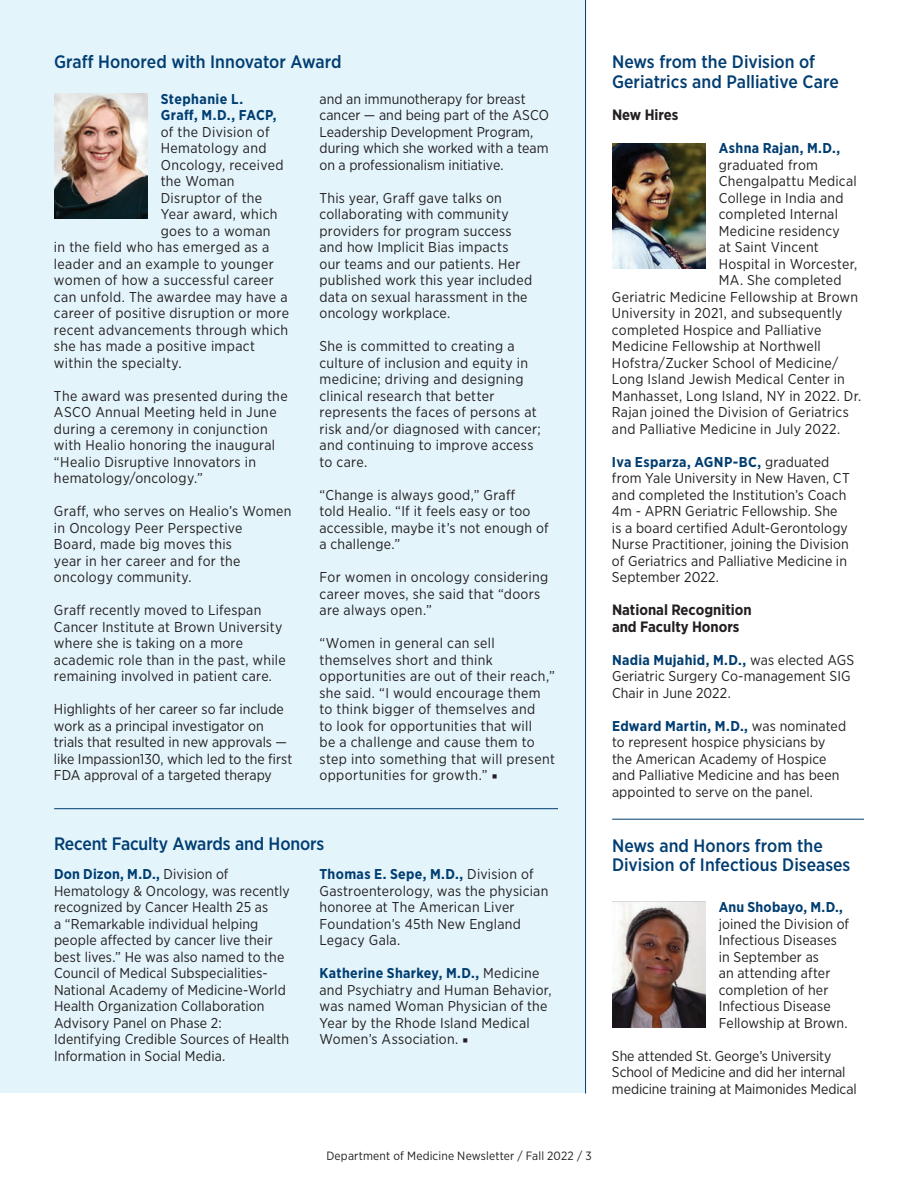
<style>
.page{position:relative;width:918px;height:1188px;background:#fff}
.page>*{position:absolute;margin:0;border:0;box-sizing:border-box;transform-origin:0 0}
.HEADER_1{font:500 18px/19.5px "Gotham Narrow";letter-spacing:-.005em;color:#003d71}
.HEADER_3{font:700 15px/16.5px "Gotham Narrow";color:#231f20}
.BODY___Main{font:14.25px/16.5px "Gotham Narrow";letter-spacing:.015em;color:#231f20}
.BODY___Main-2{font:14.25px/16.5px "Gotham Narrow";letter-spacing:-.005em;color:#231f20}
.BODY___Main-3{font:700 14.25px "Gotham Narrow";letter-spacing:.025em;color:#003d71}
.t1{font:12px "Gotham Narrow";letter-spacing:.015em;color:#231f20}
.s1{font-family:"Minion Pro"}
.s2{font-weight:700;color:#003d71}
</style>
<div class="page">
<div style="left:0;top:0;width:585px;height:1094px;background:#e3f4fb"></div>
<img style="left:54px;top:93px;width:93px;height:126px">
<hr style="left:585px;top:0;width:1px;height:1094px;background:#003b71">
<img style="left:612px;top:143px;width:93px;height:126px">
<img style="left:612px;top:902px;width:93px;height:125px">
<hr style="left:612px;top:819px;width:252px;height:1px;background:#003d71">
<hr style="left:54px;top:808px;width:504px;height:1px;background:#003b71">
<p class="HEADER_1" style="left:54px;top:52px;width:289px">Graff Honored with Innovator Award</p>
<p class="BODY___Main-3" style="left:161px;top:89px;width:84px">Stephanie L.</p>
<p class="BODY___Main-3" style="left:161px;top:106px;width:117px">Graff, M.D., FACP,</p>
<p class="BODY___Main" style="left:161px;top:123px;width:110px">of the Division of</p>
<p class="BODY___Main" style="left:161px;top:139px;width:107px">Hematology and</p>
<p class="BODY___Main" style="left:161px;top:156px;width:124px">Oncology, received</p>
<p class="BODY___Main" style="left:161px;top:172px;width:75px">the Woman</p>
<p class="BODY___Main" style="left:161px;top:189px;width:103px">Disruptor of the</p>
<p class="BODY___Main" style="left:161px;top:205px;width:118px">Year award, which</p>
<p class="BODY___Main" style="left:161px;top:222px;width:111px">goes to a woman</p>
<p class="BODY___Main" style="left:54px;top:238px;width:217px">in the field who has emerged as a</p>
<p class="BODY___Main" style="left:54px;top:255px;width:221px">leader and an example to younger</p>
<p class="BODY___Main" style="left:54px;top:271px;width:221px">women of how a successful career</p>
<p class="BODY___Main" style="left:54px;top:288px;width:235px">can unfold. The awardee may have a</p>
<p class="BODY___Main" style="left:54px;top:304px;width:237px">career of positive disruption or more</p>
<p class="BODY___Main" style="left:54px;top:321px;width:236px">recent advancements through which</p>
<p class="BODY___Main" style="left:54px;top:337px;width:203px">she has made a positive impact</p>
<p class="BODY___Main" style="left:54px;top:354px;width:129px">within the specialty.</p>
<p class="BODY___Main" style="left:54px;top:387px;width:235px">The award was presented during the<br>ASCO Annual Meeting held in June during a ceremony in conjunction with Healio honoring the inaugural “Healio Disruptive Innovators in hematology/oncology.”</p>
<p class="BODY___Main" style="left:54px;top:502px;width:239px">Graff, who serves on Healio’s Women in Oncology Peer Perspective<br>Board, made big moves this<br>year in her career and for the oncology community.</p>
<p class="BODY___Main" style="left:54px;top:602px;width:233px">Graff recently moved to Lifespan Cancer Institute at Brown University where she is taking on a more academic role than in the past, while remaining involved in patient care.</p>
<p class="BODY___Main" style="left:54px;top:701px;width:240px">Highlights of her career so far include work as a principal investigator on trials that resulted in new approvals — like Impassion130, which led to the first FDA approval of a targeted therapy</p>
<p class="BODY___Main" style="left:320px;top:90px;width:231px">and an immunotherapy for breast cancer — and being part of the ASCO Leadership Development Program, during which she worked with a team on a professionalism initiative.</p>
<p class="BODY___Main" style="left:320px;top:189px;width:214px">This year, Graff gave talks on collaborating with community providers for program success and how Implicit Bias impacts our teams and our patients. Her published work this year included data on sexual harassment in the oncology workplace.</p>
<p class="BODY___Main" style="left:320px;top:338px;width:223px">She is committed to creating a culture of inclusion and equity in medicine; driving and designing clinical research that better represents the faces of persons at risk and/or diagnosed with cancer; and continuing to improve access to care.</p>
<p class="BODY___Main" style="left:320px;top:486px;width:231px">“Change is always good,” Graff<br>told Healio. “If it feels easy or too accessible, maybe it’s not enough of a challenge.”</p>
<p class="BODY___Main" style="left:320px;top:569px;width:230px">For women in oncology considering career moves, she said that “doors are always open.”</p>
<p class="BODY___Main" style="left:320px;top:635px;width:237px">“Women in general can sell themselves short and think opportunities are out of their reach,” she said. “I would encourage them to think bigger of themselves and<br>to look for opportunities that will<br>be a challenge and cause them to step into something that will present opportunities for growth.” <span class="s1">■</span></p>
<p class="HEADER_1" style="left:54px;top:834px;width:272px">Recent Faculty Awards and Honors</p>
<p class="BODY___Main" style="left:54px;top:865px;width:237px"><span class="s2">Don Dizon, M.D.,</span> Division of Hematology &amp; Oncology, was recently recognized by Cancer Health 25 as<br>a “Remarkable individual helping people affected by cancer live their best lives.” He was also named to the Council of Medical Subspecialities-National Academy of Medicine-World Health Organization Collaboration Advisory Panel on Phase 2:<br>Identifying Credible Sources of Health Information in Social Media.</p>
<p class="BODY___Main" style="left:320px;top:865px;width:230px"><span class="s2">Thomas E. Sepe, M.D.,</span> Division of<br>Gastroenterology, was the physician honoree at The American Liver<br>Foundation’s 45th New England<br>Legacy Gala.</p>
<p class="BODY___Main" style="left:320px;top:964px;width:234px"><span class="s2">Katherine Sharkey, M.D.,</span> Medicine and Psychiatry and Human Behavior, was named Woman Physician of the<br>Year by the Rhode Island Medical<br>Women’s Association. <span class="s1">■</span></p>
<p class="HEADER_1" style="left:612px;top:52px;width:228px">News from the Division of<br>Geriatrics and Palliative Care</p>
<p class="HEADER_3" style="left:612px;top:106px;width:68px">New Hires</p>
<p class="BODY___Main-3" style="left:719px;top:139px;width:123px">Ashna Rajan, M.D.,</p>
<p class="BODY___Main" style="left:719px;top:156px;width:101px">graduated from</p>
<p class="BODY___Main" style="left:719px;top:172px;width:139px">Chengalpattu Medical</p>
<p class="BODY___Main" style="left:719px;top:189px;width:126px">College in India and</p>
<p class="BODY___Main" style="left:719px;top:205px;width:121px">completed Internal</p>
<p class="BODY___Main" style="left:719px;top:222px;width:123px">Medicine residency</p>
<p class="BODY___Main" style="left:719px;top:238px;width:102px">at Saint Vincent</p>
<p class="BODY___Main" style="left:719px;top:255px;width:140px">Hospital in Worcester,</p>
<p class="BODY___Main" style="left:719px;top:271px;width:124px">MA. She completed</p>
<p class="BODY___Main" style="left:612px;top:288px;width:248px">Geriatric Medicine Fellowship at Brown</p>
<p class="BODY___Main" style="left:612px;top:304px;width:232px">University in 2021, and subsequently</p>
<p class="BODY___Main" style="left:612px;top:321px;width:211px">completed Hospice and Palliative</p>
<p class="BODY___Main" style="left:612px;top:337px;width:210px">Medicine Fellowship at Northwell</p>
<p class="BODY___Main" style="left:612px;top:354px;width:228px">Hofstra/Zucker School of Medicine/</p>
<p class="BODY___Main" style="left:612px;top:370px;width:234px">Long Island Jewish Medical Center in</p>
<p class="BODY___Main" style="left:612px;top:387px;width:251px">Manhasset, Long Island, NY in 2022. Dr.</p>
<p class="BODY___Main" style="left:612px;top:403px;width:239px">Rajan joined the Division of Geriatrics</p>
<p class="BODY___Main" style="left:612px;top:420px;width:230px">and Palliative Medicine in July 2022.</p>
<p class="BODY___Main" style="left:612px;top:453px;width:239px"><span class="s2">Iva Esparza, AGNP-BC,</span> graduated from Yale University in New Haven, CT and completed the Institution’s Coach 4m - APRN Geriatric Fellowship. She is a board certified Adult-Gerontology Nurse Practitioner, joining the Division of Geriatrics and Palliative Medicine in September 2022.</p>
<p class="HEADER_3" style="left:612px;top:601px;width:141px">National Recognition and Faculty Honors</p>
<p class="BODY___Main" style="left:612px;top:651px;width:244px"><span class="s2">Nadia Mujahid, M.D.,</span> was elected AGS<br>Geriatric Surgery Co-management SIG<br>Chair in June 2022.</p>
<p class="BODY___Main" style="left:612px;top:717px;width:236px"><span class="s2">Edward Martin, M.D.,</span> was nominated to represent hospice physicians by the American Academy of Hospice and Palliative Medicine and has been appointed to serve on the panel.</p>
<p class="HEADER_1" style="left:612px;top:836px;width:240px">News and Honors from the<br>Division of Infectious Diseases</p>
<p class="BODY___Main" style="left:719px;top:898px;width:132px"><span class="s2">Anu Shobayo, M.D., </span>joined the Division of<br>Infectious Diseases in September as<br>an attending after completion of her<br>Infectious Disease<br>Fellowship at Brown.</p>
<p class="BODY___Main-2" style="left:612px;top:1047px;width:246px">She attended St. George’s University<br>School of Medicine and did her internal medicine training at Maimonides Medical</p>
<p class="t1" style="left:326px;top:1149px;width:267px">Department of Medicine Newsletter / Fall 2022 / 3</p>
</div>
